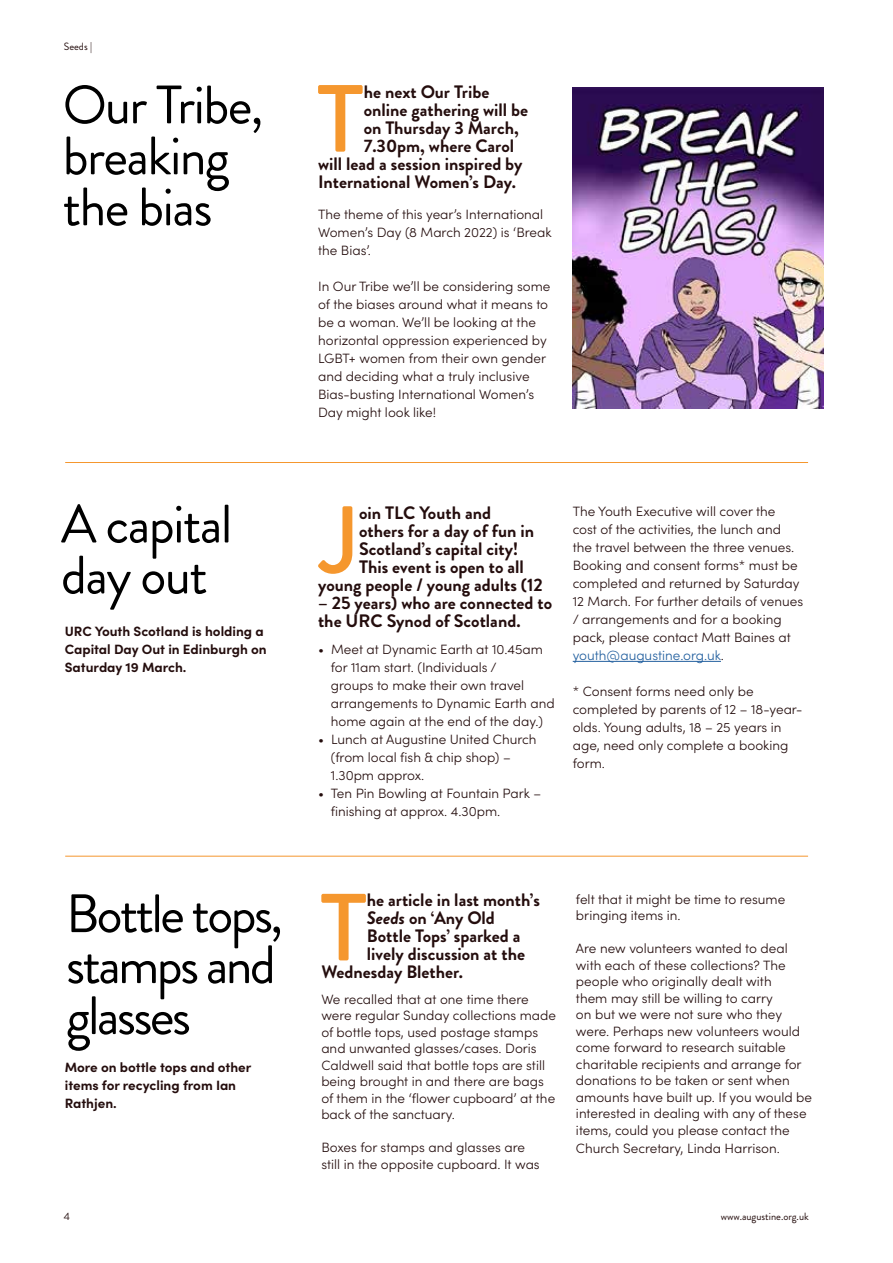
<style>
.page{position:relative;width:893px;height:1263px;background:#fff}
.page>*{position:absolute;margin:0;border:0;box-sizing:border-box;transform-origin:0 0}
.t1{font:500 95.1px "Brandon Grotesque";color:#f5972e}
.t2{font:54px/51px "Brandon Grotesque";letter-spacing:-.03em;color:#000}
.t3{font:54px/51px "Brandon Grotesque";letter-spacing:-.05em;color:#000}
.t4{font:700 18px/18px "Brandon Grotesque";color:#240d0d}
.t5{font:300 13.5px/18px "Sofia Pro";color:#240d0d}
.t6{font:700 13.5px/18px "Sofia Pro";color:#240d0d}
.t7{font:10.5px "Brandon Grotesque";color:#240d0d}
.s1{color:#215e9e}
.s2{font-style:italic}
</style>
<div class="page">
<hr style="left:573px;top:661px;width:148px;height:1px;background:#215e9e">
<hr style="left:65px;top:462px;width:743px;height:1px;background:#f5972e">
<hr style="left:65px;top:856px;width:743px;height:1px;background:#f5972e">
<img style="left:572px;top:87px;width:251px;height:322px">
<p class="t7" style="left:64px;top:39px;width:30px">Seeds |</p>
<h2 class="t2" style="left:63px;top:80px;width:202px">Our Tribe, breaking the bias</h2>
<h2 class="t2" style="left:61px;top:499px;width:173px">A capital day out</h2>
<p class="t6" style="left:65px;top:621px;width:203px">URC Youth Scotland is holding a<br>Capital Day Out in Edinburgh on<br>Saturday 19 March.</p>
<h2 class="t3" style="left:66px;top:889px;width:219px">Bottle tops, stamps and glasses</h2>
<p class="t6" style="left:65px;top:1057px;width:188px">More on bottle tops and other items for recycling from Ian<br>Rathjen.</p>
<p class="t7" style="left:64px;top:1209px;width:8px">4</p>
<h1 class="t1" style="left:317px;top:53px;width:48px">T</h1>
<h3 class="t4" style="left:364px;top:83px;width:127px">he next Our Tribe</h3>
<h3 class="t4" style="left:364px;top:101px;width:166px">online gathering will be</h3>
<h3 class="t4" style="left:364px;top:119px;width:157px">on Thursday 3 March,</h3>
<h3 class="t4" style="left:364px;top:137px;width:152px">7.30pm, where Carol</h3>
<h3 class="t4" style="left:318px;top:155px;width:206px">will lead a session inspired by</h3>
<h3 class="t4" style="left:318px;top:173px;width:199px">International Women’s Day.</h3>
<p class="t5" style="left:318px;top:204px;width:235px">The theme of this year’s International<br>Women’s Day (8 March 2022) is ‘Break the Bias’.</p>
<p class="t5" style="left:318px;top:276px;width:234px">In Our Tribe we’ll be considering some of the biases around what it means to be a woman. We’ll be looking at the horizontal oppression experienced by LGBT+ women from their own gender and deciding what a truly inclusive Bias-busting International Women’s Day might look like!</p>
<h1 class="t1" style="left:320px;top:474px;width:41px">J</h1>
<h3 class="t4" style="left:359px;top:504px;width:133px">oin TLC Youth and</h3>
<h3 class="t4" style="left:359px;top:522px;width:176px">others for a day of fun in</h3>
<h3 class="t4" style="left:359px;top:540px;width:161px">Scotland’s capital city!</h3>
<h3 class="t4" style="left:359px;top:558px;width:166px">This event is open to all</h3>
<h3 class="t4" style="left:318px;top:576px;width:226px">young people / young adults (12</h3>
<h3 class="t4" style="left:318px;top:594px;width:236px">– 25 years) who are connected to the URC Synod of Scotland.</h3>
<p class="t5" style="left:331px;top:639px;width:225px;text-indent:-13px">• Meet at Dynamic Earth at 10.45am for 11am start. (Individuals /<br>groups to make their own travel arrangements to Dynamic Earth and home again at the end of the day.)</p>
<p class="t5" style="left:331px;top:729px;width:207px;text-indent:-13px">• Lunch at Augustine United Church (from local fish &amp; chip shop) –<br>1.30pm approx.</p>
<p class="t5" style="left:331px;top:783px;width:212px;text-indent:-13px">• Ten Pin Bowling at Fountain Park – finishing at approx. 4.30pm.</p>
<p class="t5" style="left:573px;top:501px;width:232px">The Youth Executive will cover the cost of the activities, the lunch and the travel between the three venues.<br>Booking and consent forms* must be completed and returned by Saturday 12 March. For further details of venues / arrangements and for a booking pack, please contact Matt Baines at <span class="s1">youth@augustine.org.uk</span>.</p>
<p class="t5" style="left:573px;top:681px;width:231px">* Consent forms need only be completed by parents of 12 – 18-year&shy;olds. Young adults, 18 – 25 years in age, need only complete a booking form.</p>
<h1 class="t1" style="left:320px;top:862px;width:48px">T</h1>
<h3 class="t4" style="left:367px;top:891px;width:175px">he article in last month’s</h3>
<h3 class="t4" style="left:367px;top:909px;width:130px"><span class="s2">Seeds</span> on ‘Any Old</h3>
<h3 class="t4" style="left:367px;top:927px;width:155px">Bottle Tops’ sparked a</h3>
<h3 class="t4" style="left:367px;top:945px;width:160px">lively discussion at the</h3>
<h3 class="t4" style="left:321px;top:963px;width:143px">Wednesday Blether.</h3>
<p class="t5" style="left:321px;top:990px;width:236px;line-height:16.5px">We recalled that at one time there were regular Sunday collections made of bottle tops, used postage stamps and unwanted glasses/cases. Doris Caldwell said that bottle tops are still being brought in and there are bags of them in the ‘flower cupboard’ at the back of the sanctuary.</p>
<p class="t5" style="left:321px;top:1139px;width:220px;line-height:16.5px">Boxes for stamps and glasses are still in the opposite cupboard. It was</p>
<p class="t5" style="left:576px;top:890px;width:211px;line-height:16.5px">felt that it might be time to resume bringing items in.</p>
<p class="t5" style="left:576px;top:939px;width:238px;line-height:16.5px">Are new volunteers wanted to deal with each of these collections? The people who originally dealt with<br>them may still be willing to carry<br>on but we were not sure who they were. Perhaps new volunteers would come forward to research suitable charitable recipients and arrange for donations to be taken or sent when amounts have built up. If you would be interested in dealing with any of these items, could you please contact the</p>
<p class="t5" style="left:576px;top:1138px;width:206px">Church Secretary, Linda Harrison.</p>
<p class="t7" style="left:721px;top:1209px;width:90px">www.augustine.org.uk</p>
</div>
